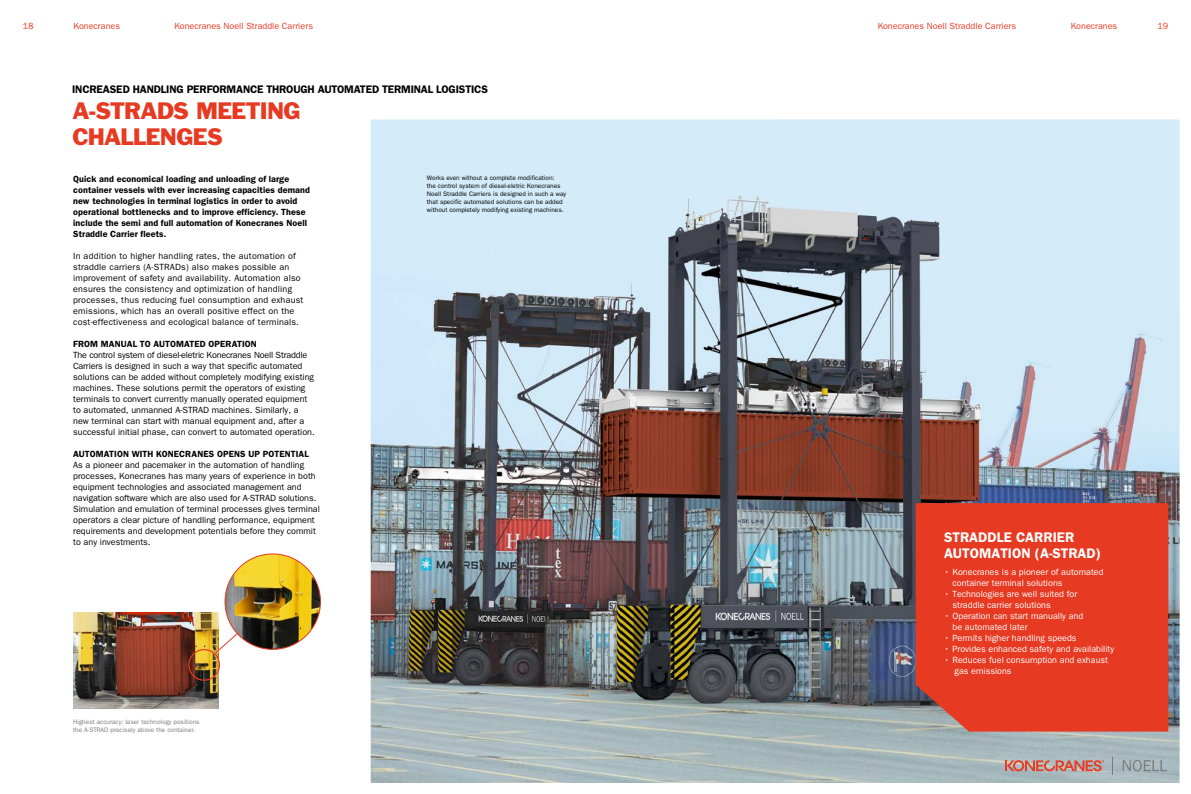
<style>
.page{position:relative;width:1191px;height:794px;background:#fff}
.page>*{position:absolute;margin:0;border:0;box-sizing:border-box;transform-origin:0 0}
.t1{font:22px/26px "Franklin Gothic Std";letter-spacing:-.03em;color:#e73a22}
.t2{font:600 14px/16px "ITC Franklin Gothic Std";color:#fff}
.t3{font:600 11px "ITC Franklin Gothic Std";letter-spacing:-.015em;color:#000}
.t4{font:9px/11px "ITC Franklin Gothic Std";color:#000}
.t5{font:600 9px/11px "ITC Franklin Gothic Std";letter-spacing:.01em;color:#000}
.t6{font:9px/11px "ITC Franklin Gothic Std";letter-spacing:.02em;color:#000}
.t7{font:9px/11px "ITC Franklin Gothic Std";color:#fff}
.t8{font:9px "ITC Franklin Gothic Std";color:#e73a22}
.t9{font:6.5px/8px "ITC Franklin Gothic Std";color:#000}
.t10{font:6.5px/8px "ITC Franklin Gothic Std";color:#7b7b7a}
</style>
<div class="page">
<img style="left:371px;top:119px;width:808px;height:664px">
<div style="left:915px;top:503px;width:253px;height:228px;background:#e73a22"></div>
<img style="left:73px;top:612px;width:146px;height:97px">
<img style="left:187px;top:625px;width:60px;height:59px">
<img style="left:225px;top:554px;width:95px;height:95px;border-radius:48px">
<svg style="left:1005px;top:760px;width:99px;height:11px"></svg>
<svg style="left:1111px;top:757px;width:1px;height:17px"></svg>
<svg style="left:1122px;top:760px;width:45px;height:11px"></svg>
<p class="t8" style="left:23px;top:21px;width:12px">18</p>
<p class="t8" style="left:74px;top:21px;width:48px">Konecranes</p>
<p class="t8" style="left:174px;top:21px;width:140px">Konecranes Noell Straddle Carriers</p>
<p class="t8" style="left:877px;top:21px;width:140px">Konecranes Noell Straddle Carriers</p>
<p class="t8" style="left:1070px;top:21px;width:48px">Konecranes</p>
<p class="t8" style="left:1157px;top:21px;width:12px">19</p>
<p class="t3" style="left:72px;top:82px;width:417px">INCREASED HANDLING PERFORMANCE THROUGH AUTOMATED TERMINAL LOGISTICS</p>
<h1 class="t1" style="left:72px;top:97px;width:230px">A-STRADS MEETING<br>CHALLENGES</h1>
<p class="t5" style="left:73px;top:173px;width:238px">Quick and economical loading and unloading of large container vessels with ever increasing capacities demand new technologies in terminal logistics in order to avoid operational bottlenecks and to improve efficiency. These include the semi and full automation of Konecranes Noell Straddle Carrier fleets.</p>
<p class="t6" style="left:73px;top:250px;width:232px">In addition to higher handling rates, the automation of straddle carriers (A-STRADs) also makes possible an improvement of safety and availability. Automation also ensures the consistency and optimization of handling processes, thus reducing fuel consumption and exhaust emissions, which has an overall positive effect on the cost-effectiveness and ecological balance of terminals.</p>
<p class="t5" style="left:73px;top:338px;width:185px">FROM MANUAL TO AUTOMATED OPERATION</p>
<p class="t4" style="left:73px;top:349px;width:243px">The control system of diesel-eletric Konecranes Noell Straddle Carriers is designed in such a way that specific automated solutions can be added without completely modifying existing machines. These solutions permit the operators of existing terminals to convert currently manually operated equipment to automated, unmanned A-STRAD machines. Similarly, a new terminal can start with manual equipment and, after a successful initial phase, can convert to automated operation.</p>
<p class="t5" style="left:73px;top:448px;width:237px">AUTOMATION WITH KONECRANES OPENS UP POTENTIAL</p>
<p class="t4" style="left:73px;top:459px;width:248px">As a pioneer and pacemaker in the automation of handling processes, Konecranes has many years of experience in both equipment technologies and associated management and navigation software which are also used for A-STRAD solutions.<br>Simulation and emulation of terminal processes gives terminal operators a clear picture of handling performance, equipment requirements and development potentials before they commit to any investments.</p>
<p class="t10" style="left:73px;top:717px;width:128px">Highest accuracy: laser technology positions the A-STRAD precisely above the container.</p>
<p class="t9" style="left:427px;top:174px;width:141px">Works even without a complete modification:<br>the control system of diesel-eletric Konecranes Noell Straddle Carriers is designed in such a way that specific automated solutions can be added without completely modifying existing machines.</p>
<h2 class="t2" style="left:944px;top:529px;width:159px">STRADDLE CARRIER<br>AUTOMATION (A-STRAD)</h2>
<p class="t7" style="left:952px;top:566px;width:153px;text-indent:-9px">• Konecranes is a pioneer of automated container terminal solutions</p>
<p class="t7" style="left:952px;top:588px;width:126px;text-indent:-9px">• Technologies are well suited for straddle carrier solutions</p>
<p class="t7" style="left:952px;top:610px;width:132px;text-indent:-9px">• Operation can start manually and be automated later</p>
<p class="t7" style="left:944px;top:632px;width:134px">• Permits higher handling speeds</p>
<p class="t7" style="left:944px;top:643px;width:172px">• Provides enhanced safety and availability</p>
<p class="t7" style="left:954px;top:654px;width:155px;text-indent:-11px">• Reduces fuel consumption and exhaust gas emissions</p>
</div>
